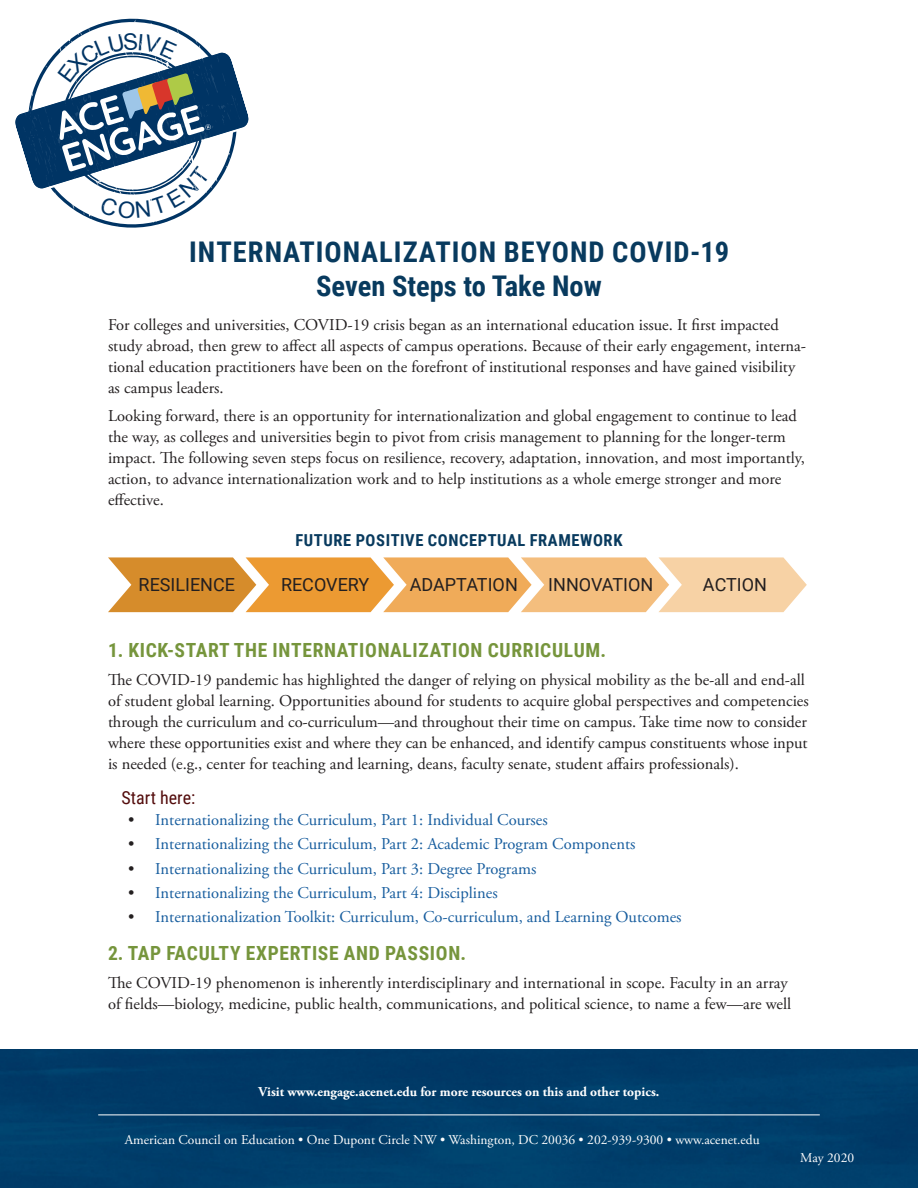
<style>
.page{position:relative;width:918px;height:1188px;background:#fff}
.page>*{position:absolute;margin:0;border:0;box-sizing:border-box;transform-origin:0 0}
.t1{font:700 28.5px/34.2px "Roboto Condensed";letter-spacing:.035em;color:#083a5e;text-align:center}
.t2{font:700 19.5px "Roboto Condensed";letter-spacing:.035em;color:#76953c}
.t3{font:18px "Roboto";color:#231f20}
.abc{font:18px "Roboto Condensed";color:#530c0c}
.BODY{font:16.5px/21px "Adobe Garamond Pro";color:#231f20}
.t4{font:16.5px "Adobe Garamond Pro";color:#175d9e}
.t5{font:700 16.5px "Roboto Condensed";letter-spacing:.035em;color:#083a5e}
.BODY-2{font:13.5px "Adobe Garamond Pro";color:#fff}
.BODY-3{font:700 13.5px "Adobe Garamond Pro";color:#fff}
.s1{color:#231f20}
</style>
<div class="page">
<svg style="left:108px;top:557px;width:699px;height:55px;background:#eeb670"></svg>
<div style="left:0;top:1050px;width:918px;height:138px;background:#003d6a"></div>
<hr style="left:98px;top:1115px;width:722px;height:1px;background:#fff">
<svg style="left:15px;top:18px;width:234px;height:210px"></svg>
<h1 class="t1" style="left:189px;top:233px;width:541px">INTERNATIONALIZATION BEYOND COVID-19<br>Seven Steps to Take Now</h1>
<p class="BODY" style="left:108px;top:315px;width:700px">For colleges and universities, COVID-19 crisis began as an international education issue. It first impacted study abroad, then grew to affect all aspects of campus operations. Because of their early engagement, interna&shy;tional education practitioners have been on the forefront of institutional responses and have gained visibility as campus leaders.</p>
<p class="BODY" style="left:108px;top:406px;width:698px">Looking forward, there is an opportunity for internationalization and global engagement to continue to lead the way, as colleges and universities begin to pivot from crisis management to planning for the longer-term impact. The following seven steps focus on resilience, recovery, adaptation, innovation, and most importantly, action, to advance internationalization work and to help institutions as a whole emerge stronger and more effective.</p>
<h2 class="t5" style="left:296px;top:529px;width:328px">FUTURE POSITIVE CONCEPTUAL FRAMEWORK</h2>
<p class="t3" style="left:139px;top:572px;width:98px">RESILIENCE</p>
<p class="t3" style="left:281px;top:572px;width:90px">RECOVERY</p>
<p class="t3" style="left:410px;top:572px;width:110px">ADAPTATION</p>
<p class="t3" style="left:548px;top:572px;width:107px">INNOVATION</p>
<p class="t3" style="left:703px;top:572px;width:66px">ACTION</p>
<h2 class="t2" style="left:108px;top:637px;width:500px">1. KICK-START THE INTERNATIONALIZATION CURRICULUM.</h2>
<p class="BODY" style="left:108px;top:670px;width:702px">The COVID-19 pandemic has highlighted the danger of relying on physical mobility as the be-all and end-all of student global learning. Opportunities abound for students to acquire global perspectives and competencies through the curriculum and co-curriculum—and throughout their time on campus. Take time now to consider where these opportunities exist and where they can be enhanced, and identify campus constituents whose input is needed (e.g., center for teaching and learning, deans, faculty senate, student affairs professionals).</p>
<p class="abc" style="left:122px;top:785px;width:75px">Start here:</p>
<p class="t4" style="left:128px;top:810px;width:421px"><span class="s1">•</span> Internationalizing the Curriculum, Part 1: Individual Courses</p>
<p class="t4" style="left:128px;top:834px;width:509px"><span class="s1">•</span> Internationalizing the Curriculum, Part 2: Academic Program Components</p>
<p class="t4" style="left:128px;top:858px;width:410px"><span class="s1">•</span> Internationalizing the Curriculum, Part 3: Degree Programs</p>
<p class="t4" style="left:128px;top:883px;width:371px"><span class="s1">•</span> Internationalizing the Curriculum, Part 4: Disciplines</p>
<p class="t4" style="left:128px;top:907px;width:555px"><span class="s1">•</span> Internationalization Toolkit: Curriculum, Co-curriculum, and Learning Outcomes</p>
<h2 class="t2" style="left:108px;top:939px;width:360px">2. TAP FACULTY EXPERTISE AND PASSION.</h2>
<p class="BODY" style="left:108px;top:972px;width:685px">The COVID-19 phenomenon is inherently interdisciplinary and international in scope. Faculty in an array of fields—biology, medicine, public health, communications, and political science, to name a few—are well</p>
<p class="BODY-3" style="left:259px;top:1084px;width:402px">Visit www.engage.acenet.edu for more resources on this and other topics.</p>
<p class="BODY-2" style="left:125px;top:1131px;width:636px">American Council on Education • One Dupont Circle NW • Washington, DC 20036 • 202-939-9300 • www.acenet.edu</p>
<p class="BODY-2" style="left:800px;top:1150px;width:55px">May 2020</p>
</div>
